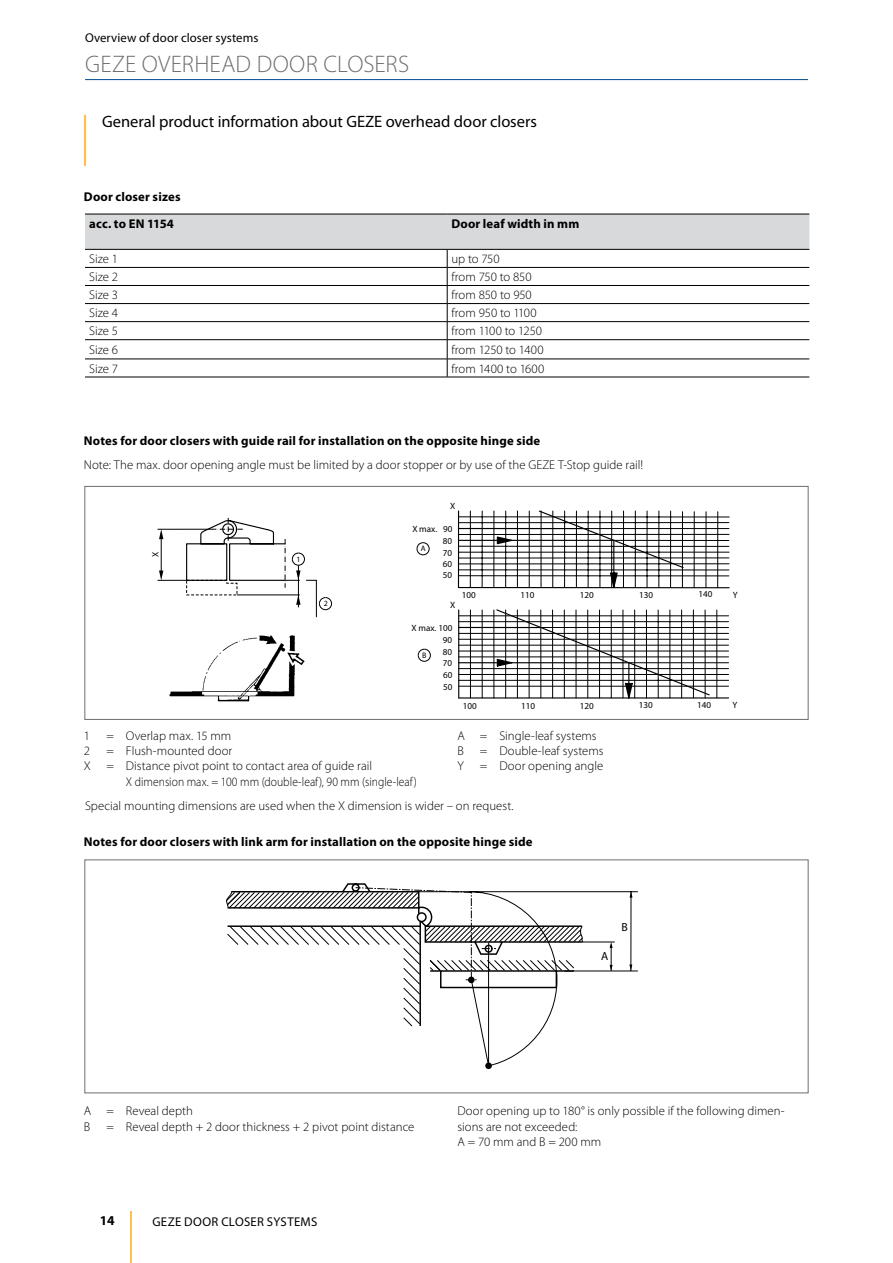
<style>
.page{position:relative;width:893px;height:1263px;background:#fff}
.page>*{position:absolute;margin:0;border:0;box-sizing:border-box;transform-origin:0 0}
.t1{font:300 24px "Myriad Pro";letter-spacing:.005em;color:#6d6e71}
.t2{font:16.5px "Myriad Pro";color:#000}
.t3{font:700 13.5px "Myriad Pro";color:#000}
.t4{font:300 12.75px/15.3px "Myriad Pro";color:#000}
.t5{font:700 12.75px "Myriad Pro";letter-spacing:.01em;color:#000}
.t6{font:300 12.75px "Myriad Pro";color:#000;scale:.91 1}
.t7{font:12.75px "Myriad Pro";letter-spacing:.015em;color:#000}
.t8{font:11.7px "Myriad Pro";color:#000}
.t9{font:9.15px/11.7px "Myriad Pro";color:#000}
.t10{font:7.95px "Myriad Pro";color:#000}
</style>
<div class="page">
<hr style="left:85px;top:79px;width:723px;height:1px;background:#004990">
<hr style="left:130px;top:1212px;width:2px;height:51px;background:#febe50">
<hr style="left:84px;top:115px;width:2px;height:51px;background:#febe50">
<svg style="left:457px;top:510px;width:273px;height:189px"></svg>
<hr style="left:458px;top:575px;width:271px;height:1px;background:#000">
<hr style="left:482px;top:511px;width:1px;height:76px;background:#000">
<hr style="left:505px;top:511px;width:1px;height:76px;background:#000">
<hr style="left:517px;top:511px;width:1px;height:76px;background:#000">
<hr style="left:564px;top:511px;width:1px;height:76px;background:#000">
<hr style="left:576px;top:511px;width:1px;height:76px;background:#000">
<hr style="left:588px;top:511px;width:1px;height:76px;background:#000">
<hr style="left:600px;top:511px;width:1px;height:76px;background:#000">
<hr style="left:611px;top:511px;width:1px;height:76px;background:#000">
<hr style="left:623px;top:511px;width:1px;height:76px;background:#000">
<hr style="left:635px;top:511px;width:1px;height:76px;background:#000">
<hr style="left:647px;top:511px;width:1px;height:76px;background:#000">
<hr style="left:659px;top:511px;width:1px;height:76px;background:#000">
<hr style="left:670px;top:511px;width:1px;height:76px;background:#000">
<hr style="left:458px;top:570px;width:271px;height:1px;background:#000">
<hr style="left:458px;top:563px;width:271px;height:1px;background:#000">
<hr style="left:458px;top:558px;width:271px;height:1px;background:#000">
<hr style="left:458px;top:552px;width:271px;height:1px;background:#000">
<hr style="left:458px;top:546px;width:271px;height:1px;background:#000">
<hr style="left:458px;top:534px;width:271px;height:1px;background:#000">
<hr style="left:458px;top:528px;width:271px;height:1px;background:#000">
<hr style="left:458px;top:522px;width:271px;height:1px;background:#000">
<hr style="left:458px;top:516px;width:271px;height:1px;background:#000">
<hr style="left:458px;top:511px;width:1px;height:76px;background:#000">
<hr style="left:470px;top:511px;width:1px;height:76px;background:#000">
<hr style="left:494px;top:511px;width:1px;height:76px;background:#000">
<hr style="left:458px;top:540px;width:156px;height:1px;background:#000">
<hr style="left:552px;top:511px;width:1px;height:76px;background:#000">
<hr style="left:541px;top:511px;width:1px;height:76px;background:#000">
<hr style="left:529px;top:511px;width:1px;height:76px;background:#000">
<hr style="left:614px;top:540px;width:115px;height:1px;background:#000">
<svg style="left:496px;top:536px;width:123px;height:62px"></svg>
<img style="left:169px;top:635px;width:136px;height:67px">
<hr style="left:459px;top:627px;width:82px;height:1px;background:#000">
<svg style="left:417px;top:542px;width:12px;height:13px"></svg>
<svg style="left:418px;top:649px;width:13px;height:13px"></svg>
<hr style="left:682px;top:512px;width:1px;height:76px;background:#000">
<hr style="left:694px;top:512px;width:1px;height:76px;background:#000">
<hr style="left:706px;top:512px;width:1px;height:76px;background:#000">
<hr style="left:717px;top:512px;width:1px;height:76px;background:#000">
<svg style="left:158px;top:518px;width:174px;height:99px"></svg>
<div style="left:85px;top:486px;width:723px;height:234px;border:1px solid #6d6e71"></div>
<div style="left:485px;top:1062px;width:7px;height:7px;background:#000;border-radius:50%"></div>
<svg style="left:226px;top:891px;width:412px;height:176px"></svg>
<svg style="left:629px;top:964px;width:3px;height:6px"></svg>
<svg style="left:630px;top:891px;width:2px;height:6px"></svg>
<svg style="left:610px;top:942px;width:3px;height:29px"></svg>
<div style="left:85px;top:860px;width:723px;height:233px;border:1px solid #6d6e71"></div>
<hr style="left:85px;top:377px;width:362px;height:1px;background:#000">
<svg style="left:85px;top:214px;width:724px;height:163px"></svg>
<hr style="left:447px;top:359px;width:362px;height:1px;background:#000">
<hr style="left:447px;top:377px;width:362px;height:1px;background:#000">
<p class="t7" style="left:85px;top:30px;width:175px">Overview of door closer systems</p>
<h1 class="t1" style="left:85px;top:50px;width:325px">GEZE OVERHEAD DOOR CLOSERS</h1>
<p class="t2" style="left:102px;top:111px;width:436px">General product information about GEZE overhead door closers</p>
<p class="t5" style="left:84px;top:188px;width:98px">Door closer sizes</p>
<p class="t5" style="left:89px;top:215px;width:86px">acc. to EN 1154</p>
<p class="t5" style="left:451px;top:215px;width:129px">Door leaf width in mm</p>
<p class="t4" style="left:89px;top:251px;width:30px">Size 1</p>
<p class="t4" style="left:451px;top:251px;width:50px">up to 750</p>
<p class="t4" style="left:89px;top:269px;width:30px">Size 2</p>
<p class="t4" style="left:451px;top:269px;width:82px">from 750 to 850</p>
<p class="t4" style="left:89px;top:287px;width:30px">Size 3</p>
<p class="t4" style="left:451px;top:287px;width:82px">from 850 to 950</p>
<p class="t4" style="left:89px;top:305px;width:30px">Size 4</p>
<p class="t4" style="left:451px;top:305px;width:87px">from 950 to 1100</p>
<p class="t4" style="left:89px;top:323px;width:30px">Size 5</p>
<p class="t4" style="left:451px;top:323px;width:92px">from 1100 to 1250</p>
<p class="t4" style="left:89px;top:341px;width:30px">Size 6</p>
<p class="t4" style="left:451px;top:341px;width:94px">from 1250 to 1400</p>
<p class="t4" style="left:89px;top:361px;width:30px">Size 7</p>
<p class="t4" style="left:451px;top:361px;width:94px">from 1400 to 1600</p>
<p class="t5" style="left:84px;top:432px;width:458px">Notes for door closers with guide rail for installation on the opposite hinge side</p>
<p class="t4" style="left:84px;top:457px;width:561px">Note: The max. door opening angle must be limited by a door stopper or by use of the GEZE T-Stop guide rail!</p>
<p class="t9" style="left:450px;top:500px;width:7px">X</p>
<p class="t9" style="left:149px;top:557px;width:7px;rotate:-90deg">X</p>
<p class="t10" style="left:297px;top:554px;width:6px">1</p>
<p class="t10" style="left:324px;top:598px;width:6px">2</p>
<p class="t9" style="left:412px;top:523px;width:41px">X max. 90</p>
<p class="t10" style="left:421px;top:543px;width:6px">A</p>
<p class="t9" style="left:443px;top:535px;width:11px">80<br>70</p>
<p class="t9" style="left:443px;top:558px;width:11px;line-height:11.1px">60<br>50</p>
<p class="t9" style="left:462px;top:589px;width:15px">100</p>
<p class="t9" style="left:520px;top:589px;width:15px">110</p>
<p class="t9" style="left:580px;top:589px;width:15px">120</p>
<p class="t9" style="left:639px;top:588px;width:15px">130</p>
<p class="t9" style="left:450px;top:599px;width:7px">X</p>
<p class="t9" style="left:411px;top:622px;width:43px">X max. 100</p>
<p class="t9" style="left:443px;top:646px;width:11px;text-align:justify">80<br>70<br>60<br>50</p>
<p class="t9" style="left:443px;top:634px;width:11px">90</p>
<p class="t10" style="left:422px;top:650px;width:6px">B</p>
<p class="t9" style="left:698px;top:588px;width:15px">140</p>
<p class="t9" style="left:463px;top:700px;width:15px">100</p>
<p class="t9" style="left:521px;top:700px;width:15px">110</p>
<p class="t9" style="left:580px;top:699px;width:15px">120</p>
<p class="t9" style="left:639px;top:699px;width:15px">130</p>
<p class="t9" style="left:697px;top:699px;width:15px">140</p>
<p class="t4" style="left:84px;top:728px;width:8px">1</p>
<p class="t4" style="left:106px;top:728px;width:126px">= Overlap max. 15 mm</p>
<p class="t4" style="left:84px;top:743px;width:8px">2</p>
<p class="t4" style="left:106px;top:743px;width:127px">= Flush-mounted door</p>
<p class="t4" style="left:84px;top:758px;width:290px">X = Distance pivot point to contact area of guide rail</p>
<p class="t6" style="left:126px;top:774px;width:321px">X dimension max. = 100 mm (double-leaf), 90 mm (single-leaf)</p>
<p class="t4" style="left:457px;top:728px;width:141px">A = Single-leaf systems<br>B</p>
<p class="t4" style="left:480px;top:743px;width:125px">= Double-leaf systems</p>
<p class="t4" style="left:457px;top:758px;width:8px">Y</p>
<p class="t4" style="left:480px;top:758px;width:125px">= Door opening angle</p>
<p class="t4" style="left:85px;top:798px;width:430px">Special mounting dimensions are used when the X dimension is wider – on request.</p>
<p class="t5" style="left:84px;top:833px;width:450px">Notes for door closers with link arm for installation on the opposite hinge side</p>
<p class="t9" style="left:733px;top:588px;width:6px">Y</p>
<p class="t9" style="left:732px;top:699px;width:6px">Y</p>
<p class="t8" style="left:601px;top:949px;width:9px">A</p>
<p class="t8" style="left:622px;top:920px;width:8px">B</p>
<p class="t4" style="left:84px;top:1103px;width:110px">A = Reveal depth<br>B</p>
<p class="t4" style="left:106px;top:1118px;width:309px">= Reveal depth + 2 door thickness + 2 pivot point distance</p>
<p class="t3" style="left:100px;top:1212px;width:16px">14</p>
<p class="t7" style="left:152px;top:1213px;width:167px">GEZE DOOR CLOSER SYSTEMS</p>
<p class="t4" style="left:457px;top:1103px;width:329px">Door opening up to 180° is only possible if the following dimen&shy;sions are not exceeded:<br>A = 70 mm and B = 200 mm</p>
</div>
